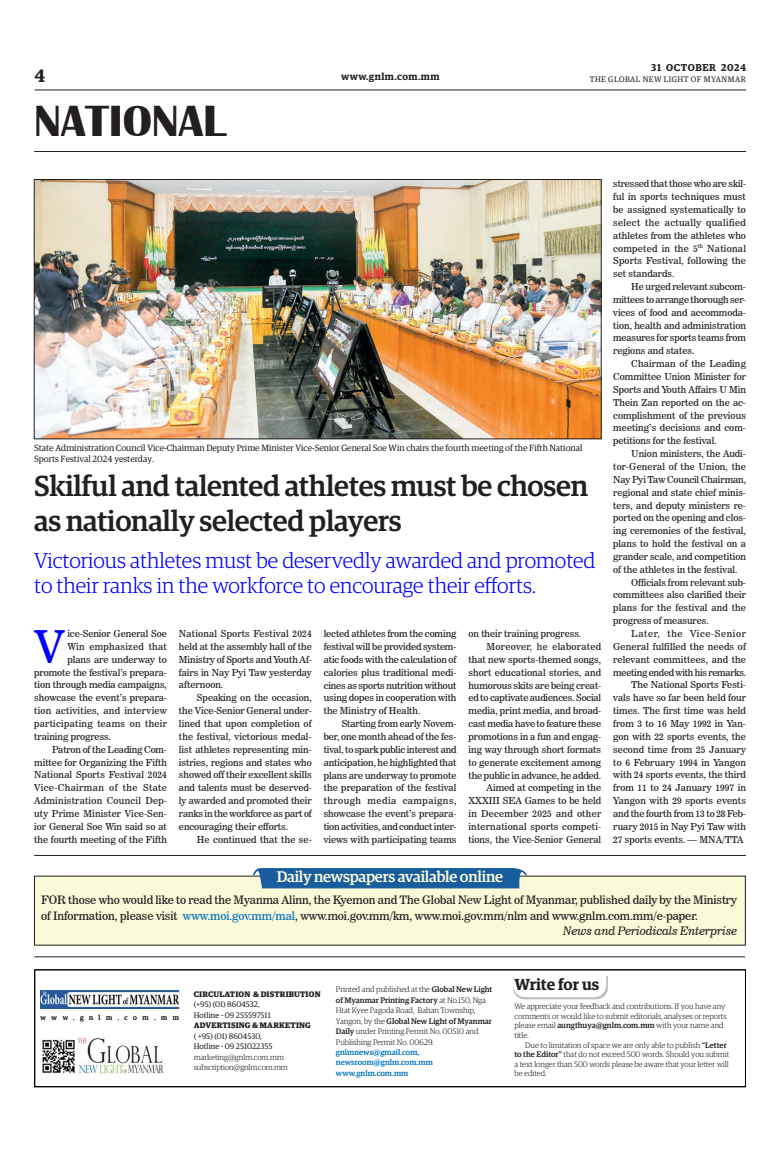
<style>
.page{position:relative;width:773px;height:1152px;background:#fff}
.page>*{position:absolute;margin:0;border:0;box-sizing:border-box;transform-origin:0 0}
.t1{font:700 45px "Britannic";color:#231f20}
._2nd_Body{font:44.8px "News 706 BT Roman C";color:#00f}
.Brief_Head{font:500 29px/34.8px "Guardian Egyp";letter-spacing:-.01em;color:#231f20}
.t2{font:300 21.5px/25.8px "Guardian Egyp";color:#00f}
.t3{font:600 18px "Guardian Egyp";color:#231f20}
.t4{font:600 16px "Guardian Egyp";letter-spacing:-.005em;color:#231f20}
.Brief_Head-2{font:500 15.5px "Guardian Egyp";letter-spacing:-.015em;color:#fcfbd9}
._2nd_Body-2{font:11.5px/15.5px "News 706 BT Roman C";letter-spacing:-.01em;color:#231f20}
._2nd_Body-3{font:11.5px "News 706 BT Italic C";letter-spacing:-.01em;color:#231f20}
.t5{font:600 10px "Guardian Egyp";letter-spacing:.055em;color:#231f20}
._2nd_Body-4{font:9.5px/12.9px "News 706 BT Roman C";letter-spacing:-.005em;color:#231f20;text-align:justify}
._2nd_Body-5{font:9.5px "News 706 BT Roman C";letter-spacing:.02em;color:#231f20}
._2nd_Body-6{font:9.5px "News 706 BT Roman C";letter-spacing:.025em;color:#231f20}
._2nd_Body-7{font:9.5px "News 706 BT Roman C";letter-spacing:.03em;color:#231f20}
.t6{font:9px/10.8px "Guardian Egyp";color:#231f20}
.t7{font:300 8px/9.6px "Guardian Egyp";color:#231f20}
.t8{font:8px "Guardian Egyp";color:#231f20}
.t9{font:500 8px/10.5px "Guardian Egyp";color:#0072bc}
.t10{font:700 8px "Guardian Egyp";letter-spacing:.02em;color:#231f20}
.t11{font:8px "Guardian Egyp";letter-spacing:.06em;color:#231f20}
.t12{font:300 8px "Guardian Egyp";letter-spacing:-.02em;color:#231f20}
.t13{font:7px "Guardian Egyp";letter-spacing:.785em;color:#231f20}
.s1{color:#0072bc}
.s2{font-weight:500}
</style>
<div class="page">
<hr style="left:35px;top:89px;width:711px;height:1px;background:#231f20">
<hr style="left:34px;top:151px;width:712px;height:1px;background:#231f20">
<img style="left:42px;top:1037px;width:122px;height:37px">
<div style="left:34px;top:969px;width:712px;height:118px;border:1px solid #000"></div>
<svg style="left:513px;top:976px;width:94px;height:23px"></svg>
<img style="left:41px;top:991px;width:138px;height:17px">
<hr style="left:34px;top:957px;width:711px;height:1px;background:#231f20">
<img style="left:36px;top:181px;width:563px;height:256px">
<div style="left:34px;top:179px;width:567px;height:260px;border:1px solid #231f20"></div>
<div style="left:34px;top:876px;width:711px;height:69px;background:#faf9d8"></div>
<svg style="left:253px;top:868px;width:273px;height:20px;background:#2164a0"></svg>
<hr style="left:34px;top:855px;width:712px;height:1px;background:#231f20">
<h3 class="t3" style="left:35px;top:63px;width:12px">4</h3>
<h1 class="t1" style="left:34px;top:96px;width:193px">NATIONAL</h1>
<p class="t5" style="left:651px;top:60px;width:96px">31 OCTOBER 2024</p>
<p class="t5" style="left:341px;top:69px;width:100px">www.gnlm.com.mm</p>
<p class="t11" style="left:589px;top:74px;width:158px">THE GLOBAL NEW LIGHT OF MYANMAR</p>
<p class="t6" style="left:34px;top:442px;width:550px">State Administration Council Vice-Chairman Deputy Prime Minister Vice-Senior General Soe Win chairs the fourth meeting of the Fifth National<br>Sports Festival 2024 yesterday.</p>
<p class="Brief_Head" style="left:34px;top:466px;width:555px">Skilful and talented athletes must be chosen as nationally selected players</p>
<p class="t2" style="left:34px;top:546px;width:563px">Victorious athletes must be deservedly awarded and promoted to their ranks in the workforce to encourage their efforts.</p>
<p class="_2nd_Body" style="left:34px;top:620px;width:32px">V</p>
<p class="_2nd_Body-4" style="left:67px;top:627px;width:101px">ice-Senior General Soe</p>
<p class="_2nd_Body-4" style="left:179px;top:627px;width:134px">National Sports Festival 2024 held at the assembly hall of the Ministry of Sports and Youth Af&shy;fairs in Nay Pyi Taw yesterday afternoon.</p>
<p class="_2nd_Body-4" style="left:179px;top:691px;width:134px;text-indent:18px">Speaking on the occasion, the Vice-Senior General under&shy;lined that upon completion of the festival, victorious medal&shy;list athletes representing min&shy;istries, regions and states who showed off their excellent skills and talents must be deserved&shy;ly awarded and promoted their ranks in the workforce as part of encouraging their efforts.</p>
<p class="_2nd_Body-4" style="left:197px;top:833px;width:116px">He continued that the se-</p>
<p class="_2nd_Body-4" style="left:324px;top:627px;width:134px">lected athletes from the coming festival will be provided system&shy;atic foods with the calculation of calories plus traditional medi&shy;cines as sports nutrition without using dopes in cooperation with the Ministry of Health.</p>
<p class="_2nd_Body-4" style="left:324px;top:717px;width:134px;text-indent:18px">Starting from early Novem&shy;ber, one month ahead of the fes&shy;tival, to spark public interest and anticipation, he highlighted that plans are underway to promote the preparation of the festival through media campaigns, showcase the event’s prepara&shy;tion activities, and conduct inter&shy;views with participating teams</p>
<p class="_2nd_Body-4" style="left:468px;top:627px;width:114px">on their training progress.</p>
<p class="_2nd_Body-4" style="left:468px;top:640px;width:134px;text-indent:18px">Moreover, he elaborated that new sports-themed songs, short educational stories, and humorous skits are being creat&shy;ed to captivate audiences. Social media, print media, and broad&shy;cast media have to feature these promotions in a fun and engag&shy;ing way through short formats to generate excitement among the public in advance, he added.</p>
<p class="_2nd_Body-4" style="left:468px;top:782px;width:134px;text-indent:18px">Aimed at competing in the XXXIII SEA Games to be held in December 2025 and other international sports competi&shy;tions, the Vice-Senior General</p>
<p class="_2nd_Body-7" style="left:67px;top:641px;width:101px">Win emphasized that</p>
<p class="_2nd_Body-4" style="left:67px;top:653px;width:101px">plans are underway to</p>
<p class="_2nd_Body-4" style="left:34px;top:666px;width:134px">promote the festival’s prepara-</p>
<p class="_2nd_Body-4" style="left:34px;top:679px;width:134px">tion through media campaigns,</p>
<p class="_2nd_Body-4" style="left:34px;top:691px;width:134px">showcase the event’s prepara-</p>
<p class="_2nd_Body-5" style="left:34px;top:705px;width:134px">tion activities, and interview</p>
<p class="_2nd_Body-6" style="left:34px;top:718px;width:134px">participating teams on their</p>
<p class="_2nd_Body-4" style="left:34px;top:730px;width:78px">training progress.</p>
<p class="_2nd_Body-4" style="left:34px;top:743px;width:134px;text-indent:18px">Patron of the Leading Com&shy;mittee for Organizing the Fifth National Sports Festival 2024<br>Vice-Chairman of the State Administration Council Dep&shy;uty Prime Minister Vice-Sen&shy;ior General Soe Win said so at the fourth meeting of the Fifth</p>
<p class="Brief_Head-2" style="left:277px;top:866px;width:228px">Daily newspapers available online</p>
<p class="_2nd_Body-4" style="left:613px;top:178px;width:134px">stressed that those who are skil&shy;ful in sports techniques must be assigned systematically to select the actually qualified athletes from the athletes who competed in the 5<sup>th</sup> National Sports Festival, following the set standards.</p>
<p class="_2nd_Body-4" style="left:613px;top:280px;width:134px;text-indent:18px">He urged relevant subcom&shy;mittees to arrange thorough ser&shy;vices of food and accommoda&shy;tion, health and administration measures for sports teams from regions and states.</p>
<p class="_2nd_Body-4" style="left:613px;top:357px;width:134px;text-indent:18px">Chairman of the Leading Committee Union Minister for Sports and Youth Affairs U Min Thein Zan reported on the ac&shy;complishment of the previous meeting’s decisions and com&shy;petitions for the festival.</p>
<p class="_2nd_Body-4" style="left:613px;top:447px;width:134px;text-indent:18px">Union ministers, the Audi&shy;tor-General of the Union, the Nay Pyi Taw Council Chairman, regional and state chief minis&shy;ters, and deputy ministers re&shy;ported on the opening and clos&shy;ing ceremonies of the festival, plans to hold the festival on a grander scale, and competition of the athletes in the festival.</p>
<p class="_2nd_Body-4" style="left:613px;top:576px;width:134px;text-indent:18px">Officials from relevant sub&shy;committees also clarified their plans for the festival and the progress of measures.</p>
<p class="_2nd_Body-4" style="left:613px;top:627px;width:134px;text-indent:18px">Later, the Vice-Senior General fulfilled the needs of relevant committees, and the meeting ended with his remarks.</p>
<p class="_2nd_Body-4" style="left:613px;top:679px;width:134px;text-indent:18px">The National Sports Festi&shy;vals have so far been held four times. The first time was held from 3 to 16 May 1992 in Yan&shy;gon with 22 sports events, the second time from 25 January to 6 February 1994 in Yangon with 24 sports events, the third from 11 to 24 January 1997 in Yangon with 29 sports events and the fourth from 13 to 28 Feb&shy;ruary 2015 in Nay Pyi Taw with 27 sports events. — MNA/TTA</p>
<p class="_2nd_Body-2" style="left:41px;top:893px;width:697px">FOR those who would like to read the Myanma Alinn, the Kyemon and The Global New Light of Myanmar, published daily by the Ministry of Information, please visit <span class="s1">www.moi.gov.mm/mal</span>, www.moi.gov.mm/km, www.moi.gov.mm/nlm and www.gnlm.com.mm/e-paper.</p>
<p class="_2nd_Body-3" style="left:563px;top:925px;width:175px">News and Periodicals Enterprise</p>
<p class="t13" style="left:41px;top:1013px;width:140px">www.gnlm.com.mm</p>
<p class="t10" style="left:194px;top:988px;width:128px">CIRCULATION &amp; DISTRIBUTION</p>
<p class="t8" style="left:194px;top:999px;width:67px">(+95) (01) 8604532,</p>
<p class="t8" style="left:194px;top:1009px;width:78px">Hotline - 09 255597511</p>
<p class="t10" style="left:194px;top:1019px;width:118px">ADVERTISING &amp; MARKETING</p>
<p class="t8" style="left:194px;top:1030px;width:70px">( +95) (01) 8604530,</p>
<p class="t8" style="left:194px;top:1041px;width:80px">Hotline - 09 251022355</p>
<p class="t7" style="left:194px;top:1052px;width:92px">marketing@gnlm.com.mm</p>
<p class="t12" style="left:194px;top:1062px;width:95px">subscription@gnlm.com.mm</p>
<p class="t7" style="left:336px;top:984px;width:158px;line-height:10.5px">Printed and published at the <span class="s2">Global New Light of Myanmar Printing Factory</span> at No.150, Nga Htat Kyee Pagoda Road, Bahan Township, Yangon, by the <span class="s2">Global New Light of Myanmar Daily</span> under Printing Permit No. 00510 and Publishing Permit No. 00629.</p>
<p class="t9" style="left:336px;top:1046px;width:98px">gnlmnews@gmail.com, newsroom@gnlm.com.mm www.gnlm.com.mm</p>
<p class="t4" style="left:514px;top:973px;width:86px">Write for us</p>
<p class="t7" style="left:514px;top:1001px;width:214px">We appreciate your feedback and contributions. If you have any comments or would like to submit editorials, analyses or reports please email <span class="s2">aungthuya@gnlm.com.mm</span> with your name and title.</p>
<p class="t7" style="left:514px;top:1040px;width:216px;text-indent:11px">Due to limitation of space we are only able to publish <span class="s2">“Letter to the Editor”</span> that do not exceed 500 words. Should you submit a text longer than 500 words please be aware that your letter will be edited.</p>
</div>
